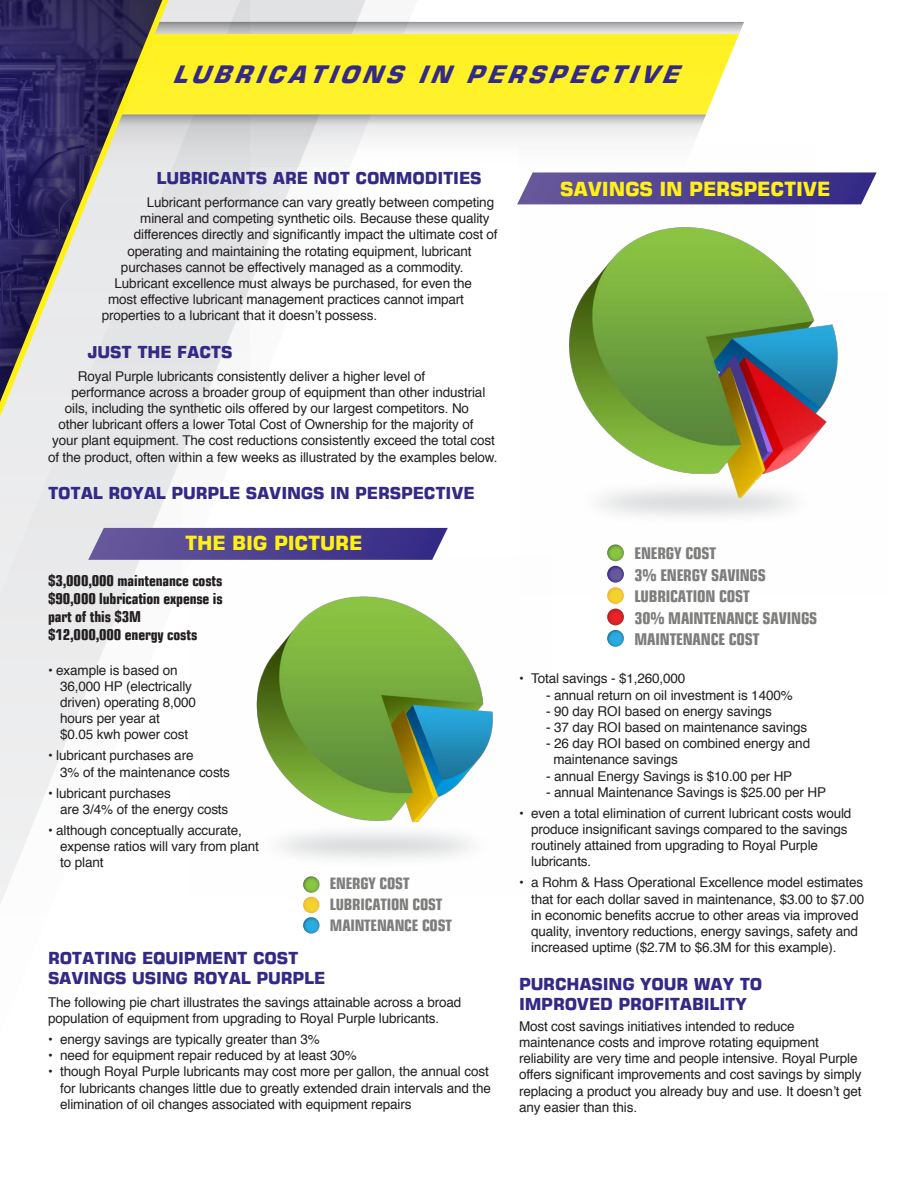
<style>
.page{position:relative;width:918px;height:1188px;background:#fff}
.page>*{position:absolute;margin:0;border:0;box-sizing:border-box;transform-origin:0 0}
.t1{font:italic 700 24px "Square 721 BT";color:#332986}
.t2{font:700 19.5px "Square 721 BT";letter-spacing:-.01em;color:#fff116}
.t3{font:700 16.5px/19.8px "Square 721 BT";letter-spacing:-.01em;color:#332986}
.t4{font:700 condensed 16.2px/21.5px "Square 721 BT";letter-spacing:-.01em;color:#7d7d7c}
.t5{font:700 condensed 15.75px/21px "Square 721 BT";letter-spacing:-.01em;color:#7d7d7c}
.t6{font:700 condensed 15px/18px "Square 721 BT";letter-spacing:-.01em;color:#231f20}
.t7{font:13.5px/16.2px "Helvetica";letter-spacing:-.01em;color:#231f20}
</style>
<div class="page">
<img style="left:519px;top:204px;width:343px;height:417px">
<img style="left:426px;top:556px;width:124px;height:302px">
<svg style="left:249px;top:0;width:177px;height:930px"></svg>
<svg style="left:182px;top:0;width:67px;height:528px;fill:#e4e5e6"></svg>
<svg style="left:182px;top:114px;width:524px;height:52px"></svg>
<svg style="left:182px;top:22px;width:562px;height:12px;background:#bebebe"></svg>
<div style="left:182px;top:34px;width:557px;height:80px;background:#fff227"></div>
<svg style="left:0;top:0;width:182px;height:904px"></svg>
<svg style="left:88px;top:528px;width:360px;height:32px;background:#564a95"></svg>
<svg style="left:607px;top:544px;width:17px;height:17px"></svg>
<svg style="left:607px;top:630px;width:17px;height:17px"></svg>
<svg style="left:607px;top:587px;width:17px;height:17px"></svg>
<svg style="left:607px;top:566px;width:17px;height:17px"></svg>
<svg style="left:607px;top:609px;width:17px;height:16px"></svg>
<svg style="left:517px;top:172px;width:360px;height:32px;background:#584c97"></svg>
<svg style="left:303px;top:876px;width:16px;height:17px"></svg>
<svg style="left:303px;top:917px;width:16px;height:17px"></svg>
<svg style="left:303px;top:897px;width:16px;height:16px"></svg>
<svg style="left:227px;top:574px;width:274px;height:274px"></svg>
<h1 class="t1" style="left:172px;top:60px;width:519px">LUBRICATIONS IN PERSPECTIVE</h1>
<p class="t3" style="left:156px;top:169px;width:327px">LUBRICANTS ARE NOT COMMODITIES</p>
<p class="t7" style="left:147px;top:195px;width:349px">Lubricant performance can vary greatly between competing</p>
<p class="t7" style="left:140px;top:211px;width:351px">mineral and competing synthetic oils. Because these quality</p>
<p class="t7" style="left:134px;top:227px;width:365px">differences directly and significantly impact the ultimate cost of</p>
<p class="t7" style="left:127px;top:243px;width:346px">operating and maintaining the rotating equipment, lubricant</p>
<p class="t7" style="left:121px;top:259px;width:344px">purchases cannot be effectively managed as a commodity.</p>
<p class="t7" style="left:115px;top:276px;width:359px">Lubricant excellence must always be purchased, for even the</p>
<p class="t7" style="left:108px;top:292px;width:357px">most effective lubricant management practices cannot impart</p>
<p class="t7" style="left:102px;top:308px;width:277px">properties to a lubricant that it doesn’t possess.</p>
<p class="t3" style="left:88px;top:342px;width:147px">JUST THE FACTS</p>
<p class="t7" style="left:78px;top:368px;width:349px">Royal Purple lubricants consistently deliver a higher level of</p>
<p class="t7" style="left:71px;top:384px;width:416px">performance across a broader group of equipment than other industrial</p>
<p class="t7" style="left:65px;top:401px;width:406px">oils, including the synthetic oils offered by our largest competitors. No</p>
<p class="t7" style="left:58px;top:417px;width:417px">other lubricant offers a lower Total Cost of Ownership for the majority of</p>
<p class="t7" style="left:52px;top:433px;width:444px">your plant equipment. The cost reductions consistently exceed the total cost</p>
<p class="t7" style="left:48px;top:449px;width:451px">of the product, often within a few weeks as illustrated by the examples below.</p>
<p class="t3" style="left:48px;top:484px;width:428px">TOTAL ROYAL PURPLE SAVINGS IN PERSPECTIVE</p>
<h2 class="t2" style="left:185px;top:532px;width:179px">THE BIG PICTURE</h2>
<p class="t6" style="left:48px;top:572px;width:176px">$3,000,000 maintenance costs $90,000 lubrication expense is part of this $3M<br>$12,000,000 energy costs</p>
<p class="t7" style="left:60px;top:662px;width:137px;text-indent:-12px">• example is based on<br>36,000 HP (electrically driven) operating 8,000 hours per year at $0.05 kwh power cost</p>
<p class="t7" style="left:60px;top:748px;width:171px;text-indent:-12px">• lubricant purchases are<br>3% of the maintenance costs</p>
<p class="t7" style="left:60px;top:785px;width:170px;text-indent:-12px">• lubricant purchases<br>are 3/4% of the energy costs</p>
<p class="t7" style="left:60px;top:822px;width:200px;text-indent:-12px">• although conceptually accurate, expense ratios will vary from plant to plant</p>
<p class="t5" style="left:330px;top:872px;width:123px">ENERGY COST<br>LUBRICATION COST<br>MAINTENANCE COST</p>
<p class="t3" style="left:48px;top:949px;width:279px">ROTATING EQUIPMENT COST<br>SAVINGS USING ROYAL PURPLE</p>
<p class="t7" style="left:48px;top:994px;width:415px">The following pie chart illustrates the savings attainable across a broad population of equipment from upgrading to Royal Purple lubricants.</p>
<p class="t7" style="left:48px;top:1032px;width:273px">• energy savings are typically greater than 3%</p>
<p class="t7" style="left:48px;top:1048px;width:310px">• need for equipment repair reduced by at least 30%</p>
<p class="t7" style="left:60px;top:1064px;width:432px;text-indent:-12px">• though Royal Purple lubricants may cost more per gallon, the annual cost for lubricants changes little due to greatly extended drain intervals and the elimination of oil changes associated with equipment repairs</p>
<h2 class="t2" style="left:560px;top:177px;width:272px">SAVINGS IN PERSPECTIVE</h2>
<p class="t4" style="left:635px;top:543px;width:184px">ENERGY COST<br>3% ENERGY SAVINGS<br>LUBRICATION COST<br>30% MAINTENANCE SAVINGS<br>MAINTENANCE COST</p>
<p class="t7" style="left:519px;top:671px;width:168px">• Total savings - $1,260,000</p>
<p class="t7" style="left:546px;top:687px;width:248px">- annual return on oil investment is 1400%</p>
<p class="t7" style="left:546px;top:703px;width:227px">- 90 day ROI based on energy savings</p>
<p class="t7" style="left:546px;top:720px;width:262px">- 37 day ROI based on maintenance savings</p>
<p class="t7" style="left:553px;top:736px;width:258px;text-indent:-7px">- 26 day ROI based on combined energy and maintenance savings</p>
<p class="t7" style="left:546px;top:768px;width:248px">- annual Energy Savings is $10.00 per HP</p>
<p class="t7" style="left:546px;top:784px;width:281px">- annual Maintenance Savings is $25.00 per HP</p>
<p class="t7" style="left:531px;top:805px;width:322px;text-indent:-12px">• even a total elimination of current lubricant costs would produce insignificant savings compared to the savings routinely attained from upgrading to Royal Purple lubricants.</p>
<p class="t7" style="left:531px;top:875px;width:335px;text-indent:-12px">• a Rohm &amp; Hass Operational Excellence model estimates that for each dollar saved in maintenance, $3.00 to $7.00 in economic benefits accrue to other areas via improved quality, inventory reductions, energy savings, safety and increased uptime ($2.7M to $6.3M for this example).</p>
<p class="t3" style="left:519px;top:974px;width:245px">PURCHASING YOUR WAY TO<br>IMPROVED PROFITABILITY</p>
<p class="t7" style="left:519px;top:1018px;width:344px">Most cost savings initiatives intended to reduce maintenance costs and improve rotating equipment reliability are very time and people intensive. Royal Purple offers significant improvements and cost savings by simply replacing a product you already buy and use. It doesn’t get any easier than this.</p>
</div>
